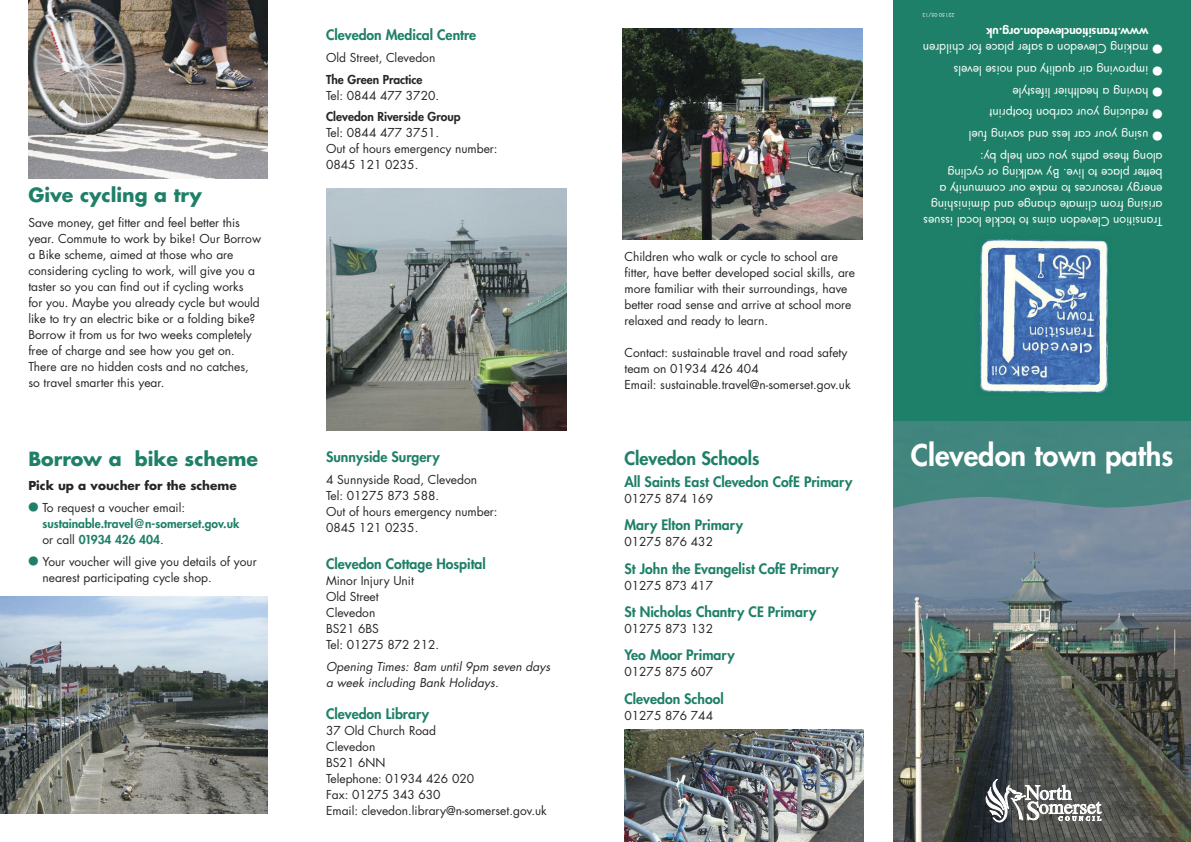
<style>
.page{position:relative;width:1191px;height:842px;background:#fff}
.page>*{position:absolute;margin:0;border:0;box-sizing:border-box;transform-origin:0 0}
.t1{font:800 29px "Futura LT";color:#fff}
.t2{font:700 19px "Futura LT";color:#1e8068}
.t3{font:800 18px "Futura LT";color:#1e8068}
.t4{font:800 14px "Futura LT";color:#1e8068}
.t5{font:12px/16px "Futura LT";color:#272627}
.t6{font:12px/16px "Futura LT";color:#fff}
.t7{font:800 12px/16px "Futura LT";color:#1e8068}
.t8{font:italic 12px/16px "Futura LT";letter-spacing:.005em;color:#272627}
.t9{font:800 12px "Futura LT";color:#272627}
.t10{font:800 12px "Futura LT";color:#fff}
.t11{font:700 12px "Futura LT";color:#272627}
.t12{font:10px "Zapf Dingbats IT Cby BT";color:#fff}
.t13{font:5px "Futura LT";color:#fff}
.s1{font-weight:400;color:#272627}
.s2{color:#1e8068}
</style>
<div class="page">
<img style="left:623px;top:28px;width:239px;height:211px">
<img style="left:893px;top:508px;width:298px;height:334px">
<img style="left:893px;top:421px;width:298px;height:87px">
<svg style="left:985px;top:779px;width:116px;height:46px"></svg>
<img style="left:326px;top:188px;width:240px;height:243px">
<img style="left:0;top:597px;width:267px;height:217px">
<img style="left:624px;top:730px;width:239px;height:112px">
<img style="left:28px;top:0;width:239px;height:178px">
<div style="left:893px;top:0;width:298px;height:421px;background:#1e8068"></div>
<img style="left:975px;top:236px;width:134px;height:160px">
<h2 class="t2" style="left:28px;top:186px;width:175px">Give cycling a try</h2>
<p class="t5" style="left:28px;top:215px;width:234px">Save money, get fitter and feel better this year. Commute to work by bike! Our Borrow a Bike scheme, aimed at those who are considering cycling to work, will give you a taster so you can find out if cycling works<br>for you. Maybe you already cycle but would like to try an electric bike or a folding bike?<br>Borrow it from us for two weeks completely free of charge and see how you get on.<br>There are no hidden costs and no catches, so travel smarter this year.</p>
<h2 class="t2" style="left:28px;top:450px;width:231px">Borrow a bike scheme</h2>
<p class="t11" style="left:28px;top:480px;width:210px">Pick up a voucher for the scheme</p>
<p class="t7" style="left:42px;top:501px;width:198px;text-indent:-14px">● <span class="s1">To request a voucher email: </span>sustainable.travel@n-somerset.gov.uk <span class="s1">or call</span> 01934 426 404<span class="s1">.</span></p>
<p class="t5" style="left:42px;top:554px;width:216px;text-indent:-14px"><span class="s2">●</span> Your voucher will give you details of your nearest participating cycle shop.</p>
<p class="t4" style="left:326px;top:30px;width:152px">Clevedon Medical Centre</p>
<p class="t5" style="left:326px;top:51px;width:111px">Old Street, Clevedon</p>
<p class="t9" style="left:326px;top:75px;width:98px">The Green Practice</p>
<p class="t5" style="left:326px;top:88px;width:114px">Tel: 0844 477 3720.</p>
<p class="t9" style="left:326px;top:112px;width:136px">Clevedon Riverside Group</p>
<p class="t5" style="left:326px;top:126px;width:173px">Tel: 0844 477 3751.<br>Out of hours emergency number:<br>0845 121 0235.</p>
<p class="t4" style="left:326px;top:451px;width:115px">Sunnyside Surgery</p>
<p class="t5" style="left:326px;top:472px;width:173px">4 Sunnyside Road, Clevedon<br>Tel: 01275 873 588.<br>Out of hours emergency number:<br>0845 121 0235.</p>
<p class="t4" style="left:326px;top:559px;width:161px">Clevedon Cottage Hospital</p>
<p class="t5" style="left:326px;top:574px;width:114px">Minor Injury Unit<br>Old Street<br>Clevedon<br>BS21 6BS<br>Tel: 01275 872 212.</p>
<p class="t8" style="left:326px;top:659px;width:226px">Opening Times: 8am until 9pm seven days a week including Bank Holidays.</p>
<p class="t4" style="left:326px;top:708px;width:105px">Clevedon Library</p>
<p class="t5" style="left:326px;top:723px;width:222px">37 Old Church Road<br>Clevedon<br>BS21 6NN<br>Telephone: 01934 426 020<br>Fax: 01275 343 630<br>Email: clevedon.library@n-somerset.gov.uk</p>
<p class="t5" style="left:624px;top:250px;width:232px">Children who walk or cycle to school are fitter, have better developed social skills, are more familiar with their surroundings, have better road sense and arrive at school more relaxed and ready to learn.</p>
<p class="t5" style="left:624px;top:346px;width:228px">Contact: sustainable travel and road safety team on 01934 426 404<br>Email: sustainable.travel@n-somerset.gov.uk</p>
<h3 class="t3" style="left:624px;top:452px;width:136px">Clevedon Schools</h3>
<p class="t4" style="left:624px;top:476px;width:229px">All Saints East Clevedon CofE Primary</p>
<p class="t5" style="left:624px;top:491px;width:90px">01275 874 169</p>
<p class="t4" style="left:624px;top:520px;width:120px">Mary Elton Primary</p>
<p class="t5" style="left:624px;top:535px;width:90px">01275 876 432</p>
<p class="t4" style="left:624px;top:563px;width:216px">St John the Evangelist CofE Primary</p>
<p class="t5" style="left:624px;top:578px;width:90px">01275 873 417</p>
<p class="t4" style="left:624px;top:606px;width:193px">St Nicholas Chantry CE Primary</p>
<p class="t5" style="left:624px;top:621px;width:90px">01275 873 132</p>
<p class="t4" style="left:624px;top:650px;width:112px">Yeo Moor Primary</p>
<p class="t5" style="left:624px;top:665px;width:90px">01275 875 607</p>
<p class="t4" style="left:624px;top:693px;width:101px">Clevedon School</p>
<p class="t5" style="left:624px;top:708px;width:90px">01275 876 744</p>
<p class="t13" style="left:954px;top:17px;width:34px;rotate:-180deg">2 2 1 5 0 0 5 1/ 3</p>
<p class="t10" style="left:1148px;top:37px;width:164px;rotate:-180deg">w w w ku.gro. nodeve l cnoi t i snar t .</p>
<p class="t6" style="left:1148px;top:56px;width:227px;rotate:-180deg">m gn i ka C nodeve l a r e f as eca l p rof nerd l i hc</p>
<p class="t12" style="left:1162px;top:54px;width:11px;rotate:-180deg">●</p>
<p class="t6" style="left:1148px;top:77px;width:196px;rotate:-180deg">mi gn i vor p r i a y t i l auq dna es i on s l eve l</p>
<p class="t12" style="left:1162px;top:76px;width:11px;rotate:-180deg">●</p>
<p class="t6" style="left:1148px;top:99px;width:137px;rotate:-180deg">gn i vah a reiht laeh elytsef i l</p>
<p class="t12" style="left:1162px;top:97px;width:11px;rotate:-180deg">●</p>
<p class="t6" style="left:1148px;top:121px;width:160px;rotate:-180deg">gn i cude r r uoy nobr ac t n i r p t oo f</p>
<p class="t12" style="left:1162px;top:119px;width:11px;rotate:-180deg">●</p>
<p class="t6" style="left:1148px;top:142px;width:181px;rotate:-180deg">gn i su r uoy r ac s se l dna gn i vas l eu f</p>
<p class="t12" style="left:1162px;top:141px;width:11px;rotate:-180deg">●</p>
<p class="t6" style="left:1162px;top:228px;width:241px;rotate:-180deg">no i t i snar T C nodeve l mi a s o t e l kca t seus s i l aco l gn i s i r a mo r f mi l c e t a egnahc dna mi d gn i h s i n i<br>ygr ene sec r uose r o t m eka r uo moc m y t i nu a<br>ret teb ecalp ot .evi l yB w gni k la ro gni l cyc<br>gno l a eseh t sh t ap uoy nac p l eh : yb</p>
<h1 class="t1" style="left:910px;top:444px;width:264px">Clevedon town paths</h1>
</div>
